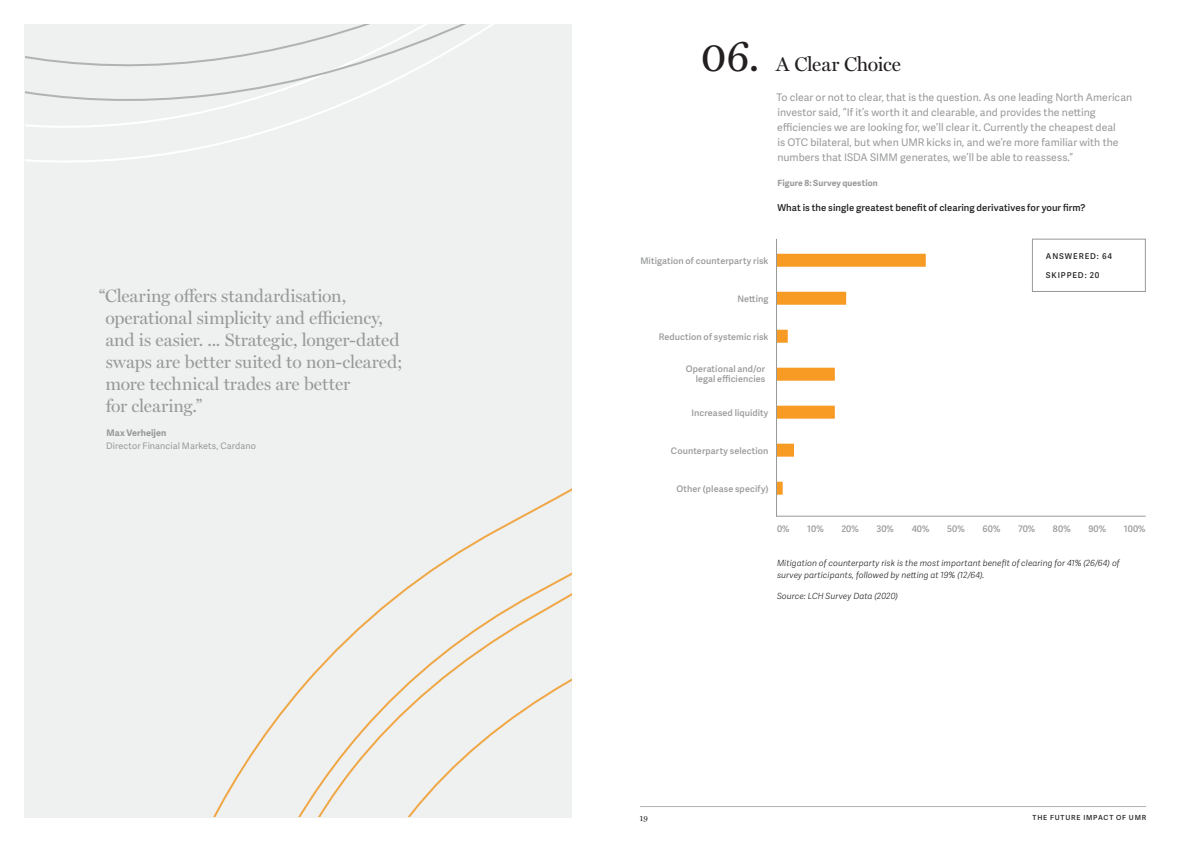
<style>
.page{position:relative;width:1191px;height:842px;background:#fff}
.page>*{position:absolute;margin:0;border:0;box-sizing:border-box;transform-origin:0 0}
.Chapter_Number{font:42px "Miller Text";color:#231f20}
.Chapter_Page_Title{font:20px "Miller Display";letter-spacing:-.015em;color:#231f20}
.Pull_Quote{font:18px/22px "Miller Display";letter-spacing:-.005em;color:#989999}
.Intro_Copy_-_Adelle{font:10.5px/15px "Adelle Sans";letter-spacing:.005em;color:#989999}
.Body_Copy{font:600 9.5px "Adelle Sans";letter-spacing:.01em;color:#231f20}
.Chart_Text{font:600 9px/10px "Adelle Sans";letter-spacing:.01em;color:#989999;text-align:right}
.Sub-Head_2{font:9px/13px "Adelle Sans";letter-spacing:.01em;color:#989999}
.Source{font:italic 300 8.5px/12px "Adelle Sans";letter-spacing:.01em;color:#231f20}
.Sub-Head_2-2{font:700 8.5px "Adelle Sans";letter-spacing:.015em;color:#989999}
.Sub-Head_1{font:600 8px "Adelle Sans";letter-spacing:.11em;color:#231f20}
.t1{font:8px "Miller Text";color:#231f20}
.t2{font:600 7px "Adelle Sans";letter-spacing:.115em;color:#231f20}
.s1{font-weight:700}
</style>
<div class="page">
<hr style="left:640px;top:806px;width:506px;height:1px;background:#afb3b3">
<div style="left:776px;top:444px;width:18px;height:13px;background:#f89b24"></div>
<div style="left:776px;top:482px;width:6px;height:13px;background:#f89b24"></div>
<div style="left:776px;top:406px;width:59px;height:13px;background:#f89b24"></div>
<div style="left:776px;top:368px;width:59px;height:13px;background:#f89b24"></div>
<div style="left:776px;top:330px;width:11px;height:13px;background:#f89b24"></div>
<div style="left:776px;top:292px;width:70px;height:13px;background:#f89b24"></div>
<div style="left:776px;top:254px;width:149px;height:13px;background:#f89b24"></div>
<hr style="left:776px;top:239px;width:1px;height:278px;background:#989999">
<hr style="left:776px;top:516px;width:369px;height:1px;background:#989999">
<div style="left:1032px;top:239px;width:113px;height:53px;border:1px solid #989999"></div>
<div style="left:24px;top:24px;width:547px;height:794px;background:#eff0f0"></div>
<svg style="left:25px;top:24px;width:469px;height:138px"></svg>
<svg style="left:25px;top:24px;width:456px;height:82px"></svg>
<svg style="left:213px;top:489px;width:358px;height:327px"></svg>
<p class="Pull_Quote" style="left:105px;top:285px;width:299px;text-indent:-6px">“Clearing offers standardisation, operational simplicity and efficiency, and is easier. ... Strategic, longer-dated swaps are better suited to non-cleared; more technical trades are better<br>for clearing.”</p>
<p class="Sub-Head_2" style="left:106px;top:426px;width:151px"><span class="s1">Max Verheijen<br></span>Director Financial Markets, Cardano</p>
<p class="Chapter_Number" style="left:701px;top:32px;width:60px">06.</p>
<p class="Chapter_Page_Title" style="left:776px;top:52px;width:127px">A Clear Choice</p>
<p class="Intro_Copy_-_Adelle" style="left:776px;top:89px;width:357px">To clear or not to clear, that is the question. As one leading North American investor said, “If it’s worth it and clearable, and provides the netting efficiencies we are looking for, we’ll clear it. Currently the cheapest deal<br>is OTC bilateral, but when UMR kicks in, and we’re more familiar with the numbers that ISDA SIMM generates, we’ll be able to reassess.”</p>
<p class="Sub-Head_2-2" style="left:777px;top:177px;width:102px">Figure 8: Survey question</p>
<p class="Body_Copy" style="left:777px;top:201px;width:309px">What is the single greatest benefit of clearing derivatives for your firm?</p>
<p class="Chart_Text" style="left:640px;top:255px;width:130px">Mitigation of counterparty risk</p>
<p class="Chart_Text" style="left:737px;top:293px;width:33px">Netting</p>
<p class="Chart_Text" style="left:658px;top:331px;width:111px">Reduction of systemic risk</p>
<p class="Chart_Text" style="left:685px;top:364px;width:81px">Operational and/or legal efficiencies</p>
<p class="Chart_Text" style="left:691px;top:407px;width:79px">Increased liquidity</p>
<p class="Chart_Text" style="left:671px;top:445px;width:99px">Counterparty selection</p>
<p class="Chart_Text" style="left:676px;top:483px;width:93px">Other (please specify)</p>
<p class="Sub-Head_1" style="left:1046px;top:250px;width:68px">ANSWERED: 64</p>
<p class="Sub-Head_1" style="left:1046px;top:269px;width:55px">SKIPPED: 20</p>
<p class="Chart_Text" style="left:777px;top:523px;width:14px">0%</p>
<p class="Chart_Text" style="left:807px;top:523px;width:18px">10%</p>
<p class="Chart_Text" style="left:841px;top:523px;width:19px">20%</p>
<p class="Chart_Text" style="left:876px;top:523px;width:19px">30%</p>
<p class="Chart_Text" style="left:911px;top:523px;width:19px">40%</p>
<p class="Chart_Text" style="left:947px;top:523px;width:19px">50%</p>
<p class="Chart_Text" style="left:982px;top:523px;width:19px">60%</p>
<p class="Chart_Text" style="left:1018px;top:523px;width:19px">70%</p>
<p class="Chart_Text" style="left:1053px;top:523px;width:19px">80%</p>
<p class="Chart_Text" style="left:1088px;top:523px;width:19px">90%</p>
<p class="Chart_Text" style="left:1124px;top:523px;width:23px">100%</p>
<p class="Source" style="left:777px;top:557px;width:344px">Mitigation of counterparty risk is the most important benefit of clearing for 41% (26/64) of survey participants, followed by netting at 19% (12/64).</p>
<p class="Source" style="left:777px;top:590px;width:122px">Source: LCH Survey Data (2020)</p>
<p class="t1" style="left:639px;top:813px;width:10px">19</p>
<p class="t2" style="left:1032px;top:813px;width:115px">THE FUTURE IMPACT OF UMR</p>
</div>
